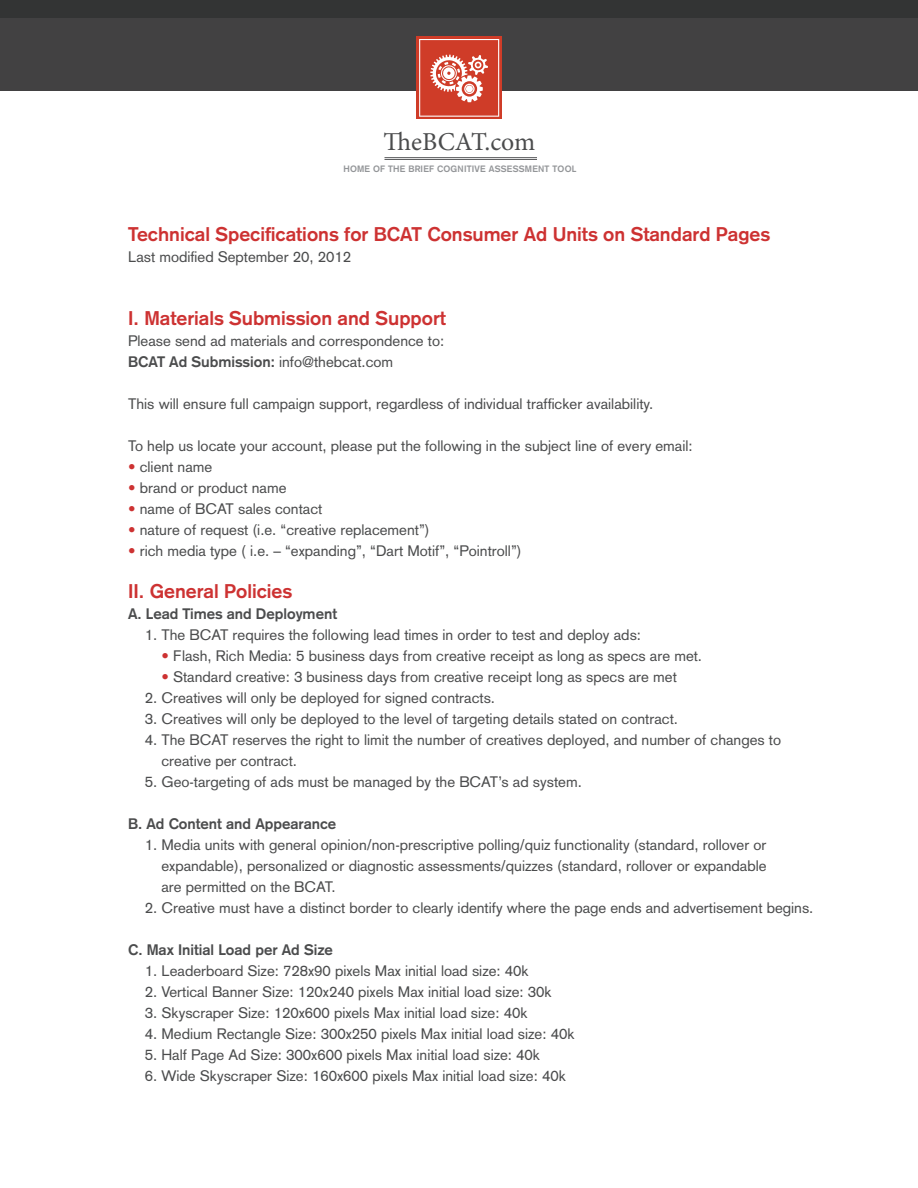
<style>
.page{position:relative;width:918px;height:1188px;background:#fff}
.page>*{position:absolute;margin:0;border:0;box-sizing:border-box;transform-origin:0 0}
.t1{font:25.8px "Minion Pro";color:#4b4c4d}
.t2{font:700 19.5px "Akzidenz Grotesk";color:#cd3232}
.t3{font:15px/21px "Akzidenz Grotesk";color:#4b4c4d}
.t4{font:700 15px "Akzidenz Grotesk";color:#4b4c4d}
.t5{font:700 9.15px "Akzidenz Grotesk";letter-spacing:.025em;color:#939598}
.s1{font-weight:700}
.s2{color:#cd3232}
</style>
<div class="page">
<div style="left:0;top:17px;width:918px;height:74px;background:#424142"></div>
<div style="left:416px;top:37px;width:86px;height:82px;background:linear-gradient(to right,#cf3c28,#cf3c28)"></div>
<svg style="left:419px;top:39px;width:80px;height:78px;background:#d96859"></svg>
<div style="left:0;top:0;width:918px;height:17px;background:#333434"></div>
<hr style="left:385px;top:159px;width:152px;height:1px;background:#57585a">
<hr style="left:385px;top:157px;width:152px;height:1px;background:#57585a">
<h1 class="t1" style="left:384px;top:125px;width:153px">TheBCAT.com</h1>
<p class="t5" style="left:343px;top:164px;width:234px">HOME OF THE BRIEF COGNITIVE ASSESSMENT TOOL</p>
<h2 class="t2" style="left:128px;top:223px;width:644px">Technical Specifications for BCAT Consumer Ad Units on Standard Pages</h2>
<p class="t3" style="left:128px;top:247px;width:225px">Last modified September 20, 2012</p>
<h2 class="t2" style="left:128px;top:307px;width:319px">I. Materials Submission and Support</h2>
<p class="t3" style="left:128px;top:331px;width:318px">Please send ad materials and correspondence to:<br><span class="s1">BCAT Ad Submission:</span> info@thebcat.com</p>
<p class="t3" style="left:128px;top:394px;width:527px">This will ensure full campaign support, regardless of individual trafficker availability.</p>
<p class="t3" style="left:128px;top:436px;width:566px">To help us locate your account, please put the following in the subject line of every email:</p>
<p class="t3" style="left:128px;top:457px;width:86px"><span class="s2">•</span> client name</p>
<p class="t3" style="left:128px;top:478px;width:160px"><span class="s2">•</span> brand or product name</p>
<p class="t3" style="left:128px;top:499px;width:196px"><span class="s2">•</span> name of BCAT sales contact</p>
<p class="t3" style="left:128px;top:520px;width:303px"><span class="s2">•</span> nature of request (i.e. “creative replacement”)</p>
<p class="t3" style="left:128px;top:541px;width:395px"><span class="s2">•</span> rich media type ( i.e. – “expanding”, “Dart Motif”, “Pointroll”)</p>
<h2 class="t2" style="left:128px;top:580px;width:166px">II. General Policies</h2>
<p class="t4" style="left:128px;top:605px;width:210px">A. Lead Times and Deployment</p>
<p class="t3" style="left:145px;top:625px;width:498px">1. The BCAT requires the following lead times in order to test and deploy ads:</p>
<p class="t3" style="left:161px;top:646px;width:542px"><span class="s2">•</span> Flash, Rich Media: 5 business days from creative receipt as long as specs are met.</p>
<p class="t3" style="left:161px;top:667px;width:517px"><span class="s2">•</span> Standard creative: 3 business days from creative receipt long as specs are met</p>
<p class="t3" style="left:145px;top:688px;width:352px">2. Creatives will only be deployed for signed contracts.</p>
<p class="t3" style="left:145px;top:709px;width:535px">3. Creatives will only be deployed to the level of targeting details stated on contract.</p>
<p class="t3" style="left:161px;top:730px;width:621px;text-indent:-17px">4. The BCAT reserves the right to limit the number of creatives deployed, and number of changes to creative per contract.</p>
<p class="t3" style="left:145px;top:772px;width:439px">5. Geo-targeting of ads must be managed by the BCAT’s ad system.</p>
<p class="t4" style="left:128px;top:815px;width:210px">B. Ad Content and Appearance</p>
<p class="t3" style="left:161px;top:835px;width:607px;text-align:justify;text-indent:-17px">1. Media units with general opinion/non-prescriptive polling/quiz functionality (standard, rollover or expandable), personalized or diagnostic assessments/quizzes (standard, rollover or expandable are permitted on the BCAT.</p>
<p class="t3" style="left:145px;top:898px;width:670px">2. Creative must have a distinct border to clearly identify where the page ends and advertisement begins.</p>
<p class="t4" style="left:128px;top:941px;width:206px">C. Max Initial Load per Ad Size</p>
<p class="t3" style="left:145px;top:961px;width:386px">1. Leaderboard Size: 728x90 pixels Max initial load size: 40k</p>
<p class="t3" style="left:145px;top:982px;width:409px">2. Vertical Banner Size: 120x240 pixels Max initial load size: 30k</p>
<p class="t3" style="left:145px;top:1003px;width:384px">3. Skyscraper Size: 120x600 pixels Max initial load size: 40k</p>
<p class="t3" style="left:145px;top:1024px;width:431px">4. Medium Rectangle Size: 300x250 pixels Max initial load size: 40k</p>
<p class="t3" style="left:145px;top:1045px;width:397px">5. Half Page Ad Size: 300x600 pixels Max initial load size: 40k</p>
<p class="t3" style="left:145px;top:1066px;width:423px">6. Wide Skyscraper Size: 160x600 pixels Max initial load size: 40k</p>
</div>
